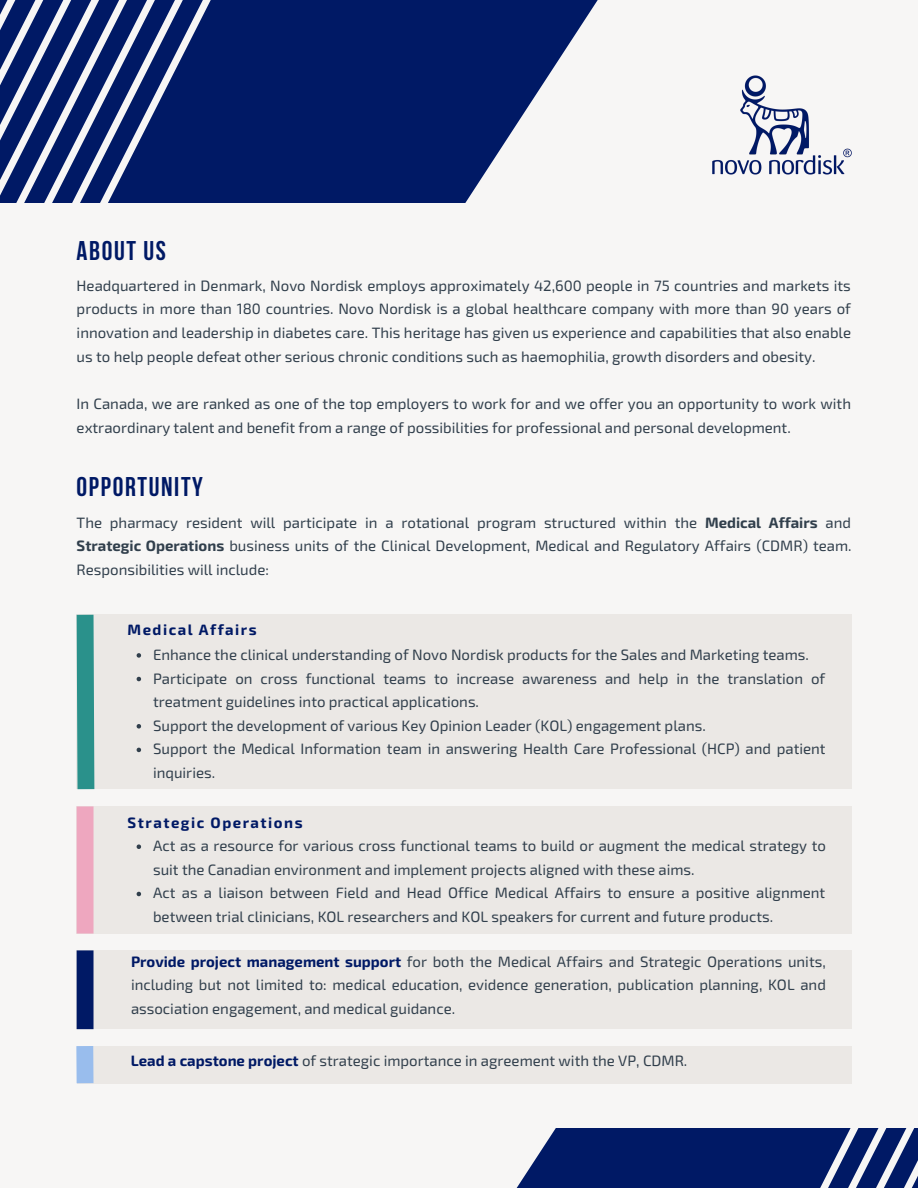
<style>
.page{position:relative;width:918px;height:1188px;background:#f7f6f5}
.page>*{position:absolute;margin:0;border:0;box-sizing:border-box;transform-origin:0 0}
.t1{font:700 27px "Bebas Neue";letter-spacing:.06em;color:#001965}
.t2{font:15px/23.7px "Exo 2";color:#313f4c}
.t3{font:700 15px "Exo 2";letter-spacing:.1em;color:#001965}
.s1{font-weight:700}
.s2{font-weight:700;color:#001965}
</style>
<div class="page">
<svg style="left:516px;top:1129px;width:138px;height:59px;background:#24397a"></svg>
<svg style="left:390px;top:0;width:208px;height:203px;fill:#001965"></svg>
<div style="left:362px;top:0;width:28px;height:203px;background:#001965"></div>
<div style="left:334px;top:0;width:28px;height:203px;background:#001965"></div>
<div style="left:306px;top:0;width:28px;height:203px;background:#001965"></div>
<div style="left:278px;top:0;width:28px;height:203px;background:#001965"></div>
<div style="left:250px;top:0;width:28px;height:203px;background:#001965"></div>
<div style="left:222px;top:0;width:28px;height:203px;background:#001965"></div>
<div style="left:194px;top:0;width:28px;height:203px;background:#001965"></div>
<svg style="left:0;top:0;width:194px;height:203px"></svg>
<svg style="left:654px;top:1083px;width:264px;height:105px;fill:#001965"></svg>
<img style="left:712px;top:75px;width:140px;height:99px">
<div style="left:77px;top:615px;width:775px;height:174px;background:#ebe8e5"></div>
<div style="left:77px;top:806px;width:775px;height:128px;background:#ebe8e5"></div>
<div style="left:77px;top:950px;width:775px;height:79px;background:#ebe8e5"></div>
<div style="left:77px;top:1046px;width:775px;height:37px;background:#ebe8e5"></div>
<svg style="left:137px;top:653px;width:4px;height:5px"></svg>
<svg style="left:137px;top:677px;width:4px;height:4px"></svg>
<svg style="left:137px;top:724px;width:4px;height:5px"></svg>
<svg style="left:137px;top:748px;width:4px;height:4px"></svg>
<svg style="left:137px;top:844px;width:4px;height:5px"></svg>
<svg style="left:137px;top:892px;width:4px;height:4px"></svg>
<svg style="left:76px;top:614px;width:27px;height:176px"></svg>
<div style="left:77px;top:806px;width:17px;height:128px;background:#eea7bf"></div>
<div style="left:77px;top:950px;width:17px;height:79px;background:#001965"></div>
<div style="left:76px;top:1046px;width:17px;height:37px;background:#99bded"></div>
<p class="t1" style="left:77px;top:239px;width:91px">ABOUT US</p>
<p class="t2" style="left:77px;top:273px;width:776px;text-align:justify">Headquartered in Denmark, Novo Nordisk employs approximately 42,600 people in 75 countries and markets its products in more than 180 countries. Novo Nordisk is a global healthcare company with more than 90 years of innovation and leadership in diabetes care. This heritage has given us experience and capabilities that also enable us to help people defeat other serious chronic conditions such as haemophilia, growth disorders and obesity.</p>
<p class="t2" style="left:77px;top:391px;width:776px">In Canada, we are ranked as one of the top employers to work for and we offer you an opportunity to work with extraordinary talent and benefit from a range of possibilities for professional and personal development.</p>
<p class="t1" style="left:77px;top:476px;width:128px">OPPORTUNITY</p>
<p class="t2" style="left:77px;top:510px;width:777px;text-align:justify">The pharmacy resident will participate in a rotational program structured within the <span class="s1">Medical Affairs</span> and <span class="s1">Strategic Operations</span> business units of the Clinical Development, Medical and Regulatory Affairs (CDMR) team.<br>Responsibilities will include:</p>
<p class="t3" style="left:128px;top:620px;width:131px">Medical Affairs</p>
<p class="t2" style="left:153px;top:642px;width:657px">Enhance the clinical understanding of Novo Nordisk products for the Sales and Marketing teams.</p>
<p class="t2" style="left:153px;top:666px;width:674px">Participate on cross functional teams to increase awareness and help in the translation of treatment guidelines into practical applications.</p>
<p class="t2" style="left:153px;top:713px;width:554px">Support the development of various Key Opinion Leader (KOL) engagement plans.</p>
<p class="t2" style="left:153px;top:737px;width:674px">Support the Medical Information team in answering Health Care Professional (HCP) and patient inquiries.</p>
<p class="t3" style="left:128px;top:813px;width:177px">Strategic Operations</p>
<p class="t2" style="left:153px;top:833px;width:674px">Act as a resource for various cross functional teams to build or augment the medical strategy to suit the Canadian environment and implement projects aligned with these aims.</p>
<p class="t2" style="left:153px;top:881px;width:674px">Act as a liaison between Field and Head Office Medical Affairs to ensure a positive alignment between trial clinicians, KOL researchers and KOL speakers for current and future products.</p>
<p class="t2" style="left:131px;top:949px;width:696px;text-align:justify"><span class="s2">Provide project management support</span> for both the Medical Affairs and Strategic Operations units, including but not limited to: medical education, evidence generation, publication planning, KOL and association engagement, and medical guidance.</p>
<p class="t2" style="left:131px;top:1048px;width:558px"><span class="s2">Lead a capstone project</span> of strategic importance in agreement with the VP, CDMR.</p>
</div>
